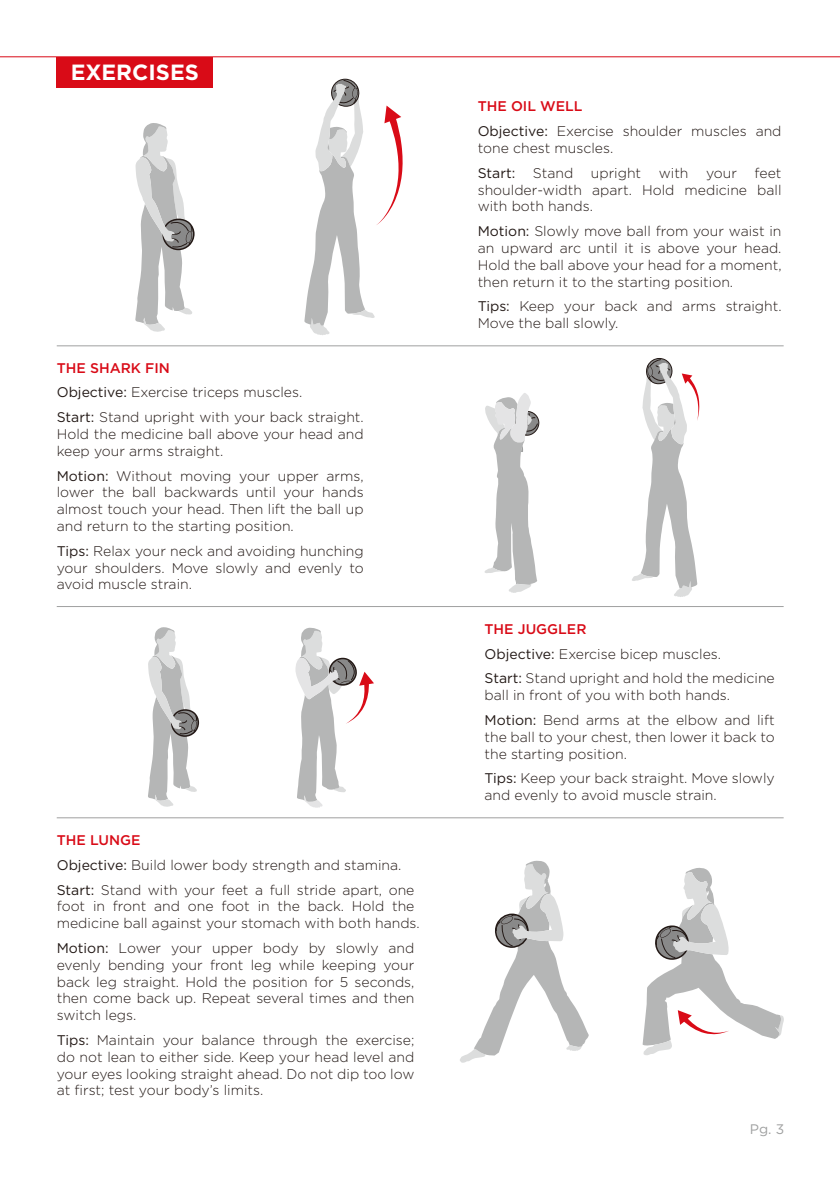
<style>
.page{position:relative;width:840px;height:1191px;background:#fff}
.page>*{position:absolute;margin:0;border:0;box-sizing:border-box;transform-origin:0 0}
.t1{font:700 22px "Gotham";color:#fff}
.t2{font:300 14px/16.8px "Gotham";color:#231916}
.t3{font:14px "Gotham";color:#231916}
.t4{font:13.8px "Gotham";color:#9fa0a0}
.s1{font-weight:500;color:#d90b17}
.s2{font-weight:400}
</style>
<div class="page">
<hr style="left:57px;top:345px;width:726px;height:1px;background:#9fa0a0">
<hr style="left:57px;top:606px;width:726px;height:1px;background:#9fa0a0">
<hr style="left:57px;top:817px;width:726px;height:1px;background:#9fa0a0">
<div style="left:57px;top:57px;width:155px;height:30px;background:#d90b17"></div>
<hr style="left:0;top:56px;width:839px;height:1px;background:#d90b17">
<svg style="left:135px;top:123px;width:59px;height:209px"></svg>
<svg style="left:484px;top:393px;width:55px;height:200px"></svg>
<svg style="left:148px;top:627px;width:51px;height:180px"></svg>
<svg style="left:460px;top:860px;width:128px;height:203px"></svg>
<svg style="left:304px;top:79px;width:99px;height:256px"></svg>
<svg style="left:632px;top:358px;width:67px;height:239px"></svg>
<svg style="left:295px;top:627px;width:79px;height:181px"></svg>
<svg style="left:642px;top:867px;width:142px;height:188px"></svg>
<h1 class="t1" style="left:71px;top:58px;width:130px">EXERCISES</h1>
<p class="t2" style="left:57px;top:355px;width:308px;line-height:24.8px"><span class="s1">THE SHARK FIN<br></span><span class="s2">Objective:</span> Exercise triceps muscles.<br><span class="s2">Start:</span> Stand upright with your back straight.</p>
<p class="t2" style="left:57px;top:425px;width:308px">Hold the medicine ball above your head and keep your arms straight.</p>
<p class="t2" style="left:57px;top:467px;width:308px;text-align:justify"><span class="s2">Motion:</span> Without moving your upper arms, lower the ball backwards until your hands almost touch your head. Then lift the ball up and return to the starting position.</p>
<p class="t2" style="left:57px;top:542px;width:308px;text-align:justify"><span class="s2">Tips:</span> Relax your neck and avoiding hunching your shoulders. Move slowly and evenly to avoid muscle strain.</p>
<p class="t2" style="left:57px;top:827px;width:359px;line-height:24.8px"><span class="s1">THE LUNGE<br></span><span class="s2">Objective:</span> Build lower body strength and stamina.<br><span class="s2">Start:</span> Stand with your feet a full stride apart, one</p>
<p class="t2" style="left:57px;top:897px;width:364px">foot in front and one foot in the back. Hold the medicine ball against your stomach with both hands.</p>
<p class="t2" style="left:57px;top:939px;width:359px;text-align:justify"><span class="s2">Motion:</span> Lower your upper body by slowly and evenly bending your front leg while keeping your back leg straight. Hold the position for 5 seconds, then come back up. Repeat several times and then switch legs.</p>
<p class="t2" style="left:57px;top:1031px;width:359px;text-align:justify"><span class="s2">Tips:</span> Maintain your balance through the exercise; do not lean to either side. Keep your head level and your eyes looking straight ahead. Do not dip too low at first; test your body’s limits.</p>
<p class="t2" style="left:477px;top:94px;width:305px;line-height:24.8px"><span class="s1">THE OIL WELL<br></span><span class="s2">Objective:</span> Exercise shoulder muscles and</p>
<p class="t2" style="left:477px;top:139px;width:137px">tone chest muscles.</p>
<p class="t3" style="left:477px;top:164px;width:39px">Start:</p>
<p class="t2" style="left:532px;top:164px;width:42px">Stand</p>
<p class="t2" style="left:590px;top:164px;width:52px">upright</p>
<p class="t2" style="left:658px;top:164px;width:31px">with</p>
<p class="t2" style="left:705px;top:164px;width:32px">your</p>
<p class="t2" style="left:477px;top:164px;width:305px;text-align:justify;text-indent:277px">feet shoulder-width apart. Hold medicine ball with both hands.</p>
<p class="t2" style="left:477px;top:222px;width:305px;text-align:justify"><span class="s2">Motion:</span> Slowly move ball from your waist in an upward arc until it is above your head.<br>Hold the ball above your head for a moment, then return it to the starting position.</p>
<p class="t2" style="left:477px;top:298px;width:305px"><span class="s2">Tips:</span> Keep your back and arms straight.<br>Move the ball slowly.</p>
<p class="t2" style="left:484px;top:616px;width:291px;line-height:24.8px"><span class="s1">THE JUGGLER<br></span><span class="s2">Objective:</span> Exercise bicep muscles.<br><span class="s2">Start:</span> Stand upright and hold the medicine</p>
<p class="t2" style="left:484px;top:682px;width:291px;line-height:24.8px">ball in front of you with both hands.<br><span class="s2">Motion:</span> Bend arms at the elbow and lift</p>
<p class="t2" style="left:484px;top:728px;width:291px">the ball to your chest, then lower it back to the starting position.</p>
<p class="t2" style="left:484px;top:769px;width:291px"><span class="s2">Tips:</span> Keep your back straight. Move slowly and evenly to avoid muscle strain.</p>
<p class="t4" style="left:749px;top:1120px;width:36px">Pg. 3</p>
</div>
